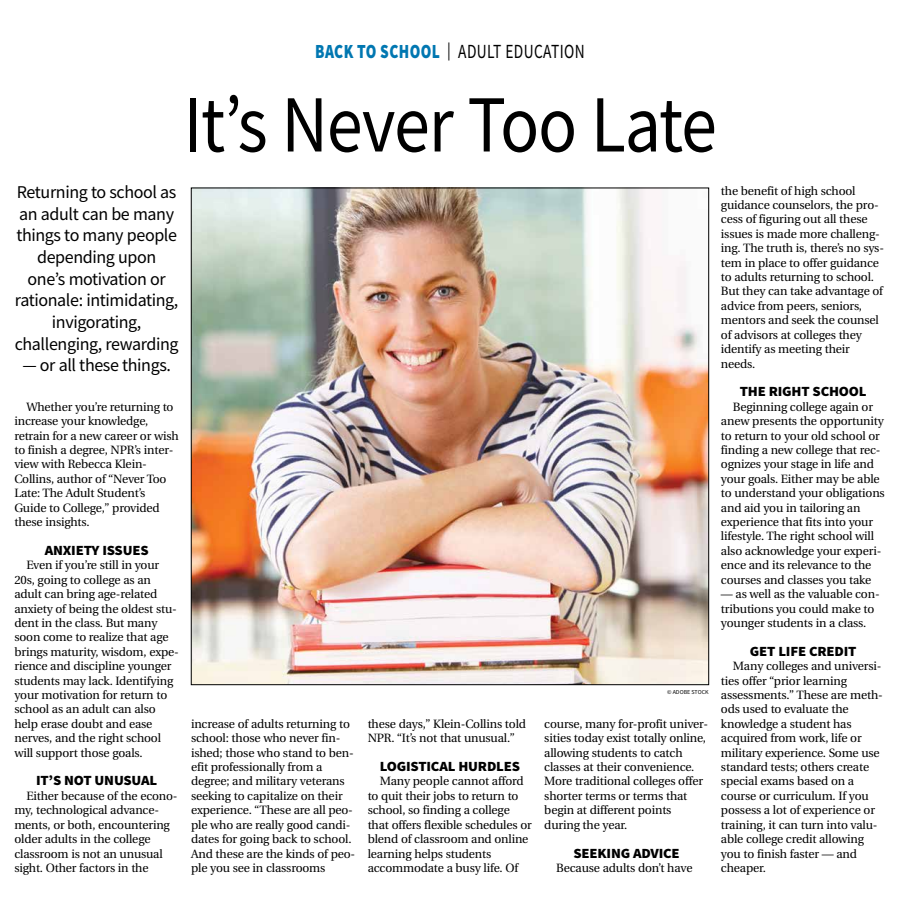
<style>
.page{position:relative;width:900px;height:908px;background:#fff}
.page>*{position:absolute;margin:0;border:0;box-sizing:border-box;transform-origin:0 0}
.t1{font:81px "Source Sans Pro";letter-spacing:-.015em;color:#000;scale:.89 1}
.t2{font:20px "Source Sans Pro";letter-spacing:.025em;color:#000;scale:.77 1}
.t3{font:18px/21.6px "Source Sans Pro";letter-spacing:-.02em;color:#000;text-align:center}
.t4{font:900 14px "Source Sans Pro";letter-spacing:-.015em;color:#000;scale:1.05 1}
.t5{font:12px/14.4px "Utopia";letter-spacing:-.015em;color:#000}
.t6{font:6px "Source Sans Pro";color:#000}
.s1{font-weight:900;color:#0077b1}
.s2{font-size:18px}
</style>
<div class="page">
<img style="left:193px;top:190px;width:514px;height:492px">
<h2 class="t2" style="left:315px;top:39px;width:352px"><span class="s1">BACK TO SCHOOL</span> <span class="s2">|</span> ADULT EDUCATION</h2>
<h1 class="t1" style="left:183px;top:73px;width:601px">It’s Never Too Late</h1>
<h3 class="t3" style="left:15px;top:181px;width:165px">Returning to school as an adult can be many things to many people depending upon<br>one’s motivation or rationale: intimidating, invigorating, challenging, rewarding</h3>
<h3 class="t3" style="left:22px;top:354px;width:150px">— or all these things.</h3>
<p class="t5" style="left:14px;top:399px;width:166px;text-indent:12px">Whether you’re returning to increase your knowledge, retrain for a new career or wish to finish a degree, NPR’s inter&shy;view with Rebecca Klein-<br>Collins, author of “Never Too<br>Late: The Adult Student’s<br>Guide to College,” provided these insights.</p>
<p class="t4" style="left:45px;top:540px;width:100px">ANXIETY ISSUES</p>
<p class="t5" style="left:14px;top:558px;width:166px;text-indent:12px">Even if you’re still in your<br>20s, going to college as an adult can bring age-related anxiety of being the oldest stu&shy;dent in the class. But many soon come to realize that age brings maturity, wisdom, expe&shy;rience and discipline younger students may lack. Identifying your motivation for return to school as an adult can also help erase doubt and ease nerves, and the right school will support those goals.</p>
<p class="t4" style="left:36px;top:770px;width:117px">IT’S NOT UNUSUAL</p>
<p class="t5" style="left:14px;top:788px;width:165px;text-indent:12px">Either because of the econo&shy;my, technological advance&shy;ments, or both, encountering older adults in the college classroom is not an unusual sight. Other factors in the</p>
<p class="t5" style="left:191px;top:716px;width:166px">increase of adults returning to school: those who never fin&shy;ished; those who stand to ben&shy;efit professionally from a degree; and military veterans seeking to capitalize on their experience. “These are all peo&shy;ple who are really good candi&shy;dates for going back to school.<br>And these are the kinds of peo&shy;ple you see in classrooms</p>
<p class="t5" style="left:368px;top:716px;width:160px">these days,” Klein-Collins told<br>NPR. “It’s not that unusual.”</p>
<p class="t4" style="left:380px;top:756px;width:135px">LOGISTICAL HURDLES</p>
<p class="t5" style="left:368px;top:774px;width:166px;text-indent:12px">Many people cannot afford to quit their jobs to return to school, so finding a college that offers flexible schedules or blend of classroom and online learning helps students accommodate a busy life. Of</p>
<p class="t6" style="left:667px;top:688px;width:43px">© ADOBE STOCK</p>
<p class="t5" style="left:544px;top:716px;width:165px">course, many for-profit univer&shy;sities today exist totally online, allowing students to catch classes at their convenience.<br>More traditional colleges offer shorter terms or terms that begin at different points during the year.</p>
<p class="t4" style="left:573px;top:842px;width:103px">SEEKING ADVICE</p>
<p class="t5" style="left:556px;top:860px;width:138px">Because adults don’t have</p>
<p class="t5" style="left:721px;top:183px;width:165px">the benefit of high school guidance counselors, the pro&shy;cess of figuring out all these issues is made more challeng&shy;ing. The truth is, there’s no sys&shy;tem in place to offer guidance to adults returning to school.<br>But they can take advantage of advice from peers, seniors, mentors and seek the counsel of advisors at colleges they identify as meeting their needs.</p>
<p class="t4" style="left:740px;top:382px;width:122px">THE RIGHT SCHOOL</p>
<p class="t5" style="left:721px;top:399px;width:165px;text-indent:12px">Beginning college again or anew presents the opportunity to return to your old school or finding a new college that rec&shy;ognizes your stage in life and your goals. Either may be able to understand your obligations and aid you in tailoring an experience that fits into your lifestyle. The right school will also acknowledge your experi&shy;ence and its relevance to the courses and classes you take</p>
<p class="t5" style="left:721px;top:587px;width:160px">— as well as the valuable con&shy;tributions you could make to younger students in a class.</p>
<p class="t4" style="left:750px;top:641px;width:103px">GET LIFE CREDIT</p>
<p class="t5" style="left:721px;top:659px;width:163px;text-indent:12px">Many colleges and universi&shy;ties offer “prior learning assessments.” These are meth&shy;ods used to evaluate the knowledge a student has acquired from work, life or military experience. Some use standard tests; others create special exams based on a course or curriculum. If you possess a lot of experience or training, it can turn into valu&shy;able college credit allowing you to finish faster — and cheaper.</p>
</div>
